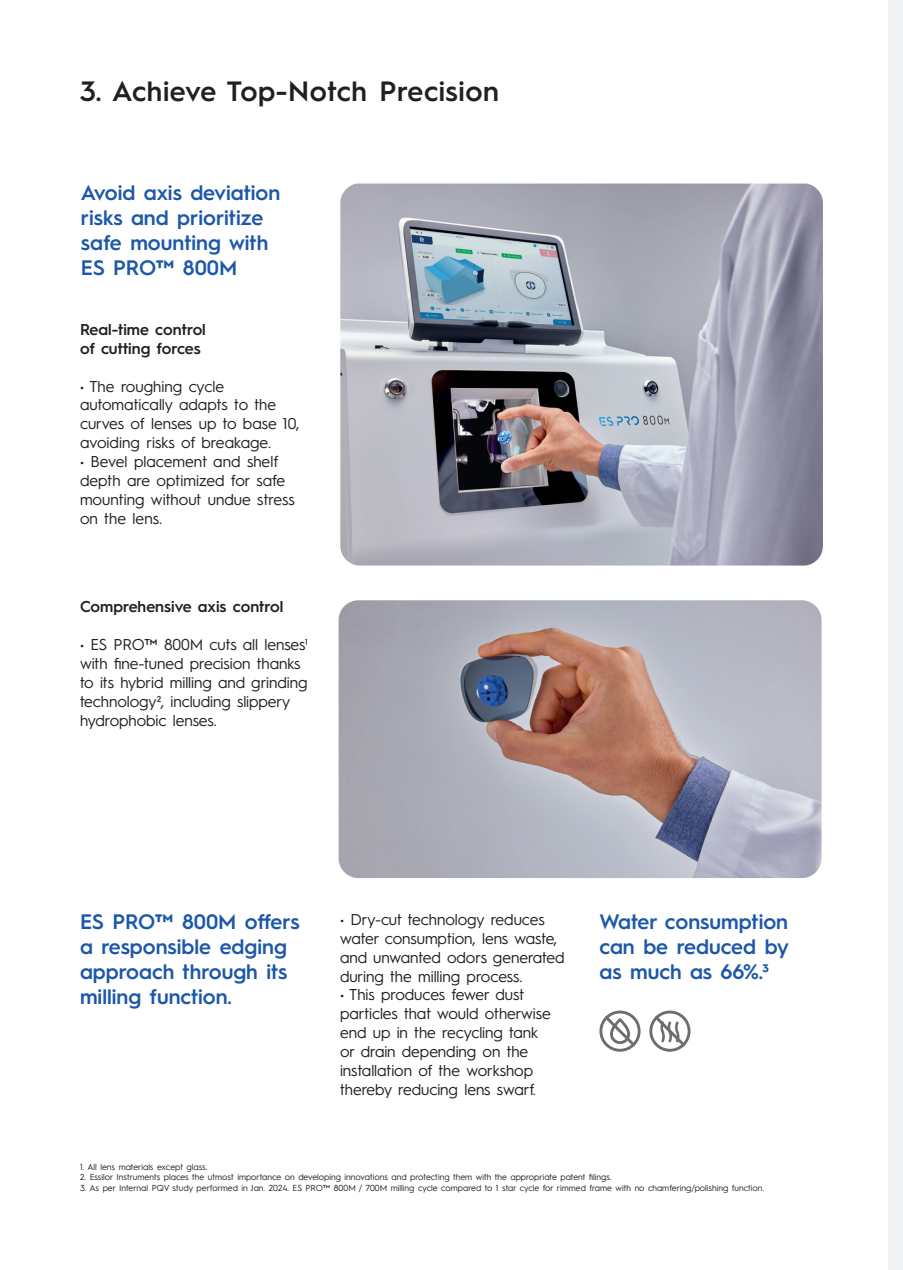
<style>
.page{position:relative;width:903px;height:1270px;background:#fff}
.page>*{position:absolute;margin:0;border:0;box-sizing:border-box;transform-origin:0 0}
.t1{font:600 28px "Hurme Geometric Sans 1";letter-spacing:.02em;color:#231f20}
.t2{font:600 21px/25.2px "Hurme Geometric Sans 1";color:#1d57a7}
.t3{font:15.75px/18.9px "Hurme Geometric Sans 1";letter-spacing:-.005em;color:#231f20}
.t4{font:600 15.75px/18.9px "Hurme Geometric Sans 1";color:#231f20}
.t5{font:8.75px "Hurme Geometric Sans 1";color:#231f20}
</style>
<div class="page">
<div style="left:888px;top:0;width:15px;height:1270px;background:#f2f3f4"></div>
<img style="left:340px;top:184px;width:483px;height:382px">
<img style="left:339px;top:600px;width:482px;height:278px">
<svg style="left:599px;top:1011px;width:41px;height:41px"></svg>
<svg style="left:649px;top:1011px;width:41px;height:41px"></svg>
<h1 class="t1" style="left:80px;top:71px;width:420px">3. Achieve Top-Notch Precision</h1>
<h2 class="t2" style="left:81px;top:178px;width:201px">Avoid axis deviation risks and prioritize safe mounting with<br>ES PRO™ 800M</h2>
<p class="t4" style="left:80px;top:319px;width:127px">Real-time control of cutting forces</p>
<p class="t3" style="left:80px;top:375px;width:221px">• The roughing cycle automatically adapts to the curves of lenses up to base 10, avoiding risks of breakage.</p>
<p class="t3" style="left:80px;top:451px;width:216px">• Bevel placement and shelf depth are optimized for safe mounting without undue stress on the lens.</p>
<p class="t4" style="left:80px;top:596px;width:205px">Comprehensive axis control</p>
<p class="t3" style="left:80px;top:634px;width:230px">• ES PRO™ 800M cuts all lenses¹ with fine-tuned precision thanks to its hybrid milling and grinding technology², including slippery hydrophobic lenses.</p>
<h2 class="t2" style="left:80px;top:907px;width:221px">ES PRO™ 800M offers a responsible edging approach through its milling function.</h2>
<h2 class="t2" style="left:599px;top:907px;width:191px;text-align:justify">Water consumption can be reduced by as much as 66%.³</h2>
<p class="t3" style="left:340px;top:909px;width:226px">• Dry-cut technology reduces water consumption, lens waste, and unwanted odors generated during the milling process.</p>
<p class="t3" style="left:340px;top:984px;width:212px">• This produces fewer dust particles that would otherwise end up in the recycling tank or drain depending on the installation of the workshop thereby reducing lens swarf.</p>
<p class="t5" style="left:80px;top:1160px;width:129px">1. All lens materials except glass.</p>
<p class="t5" style="left:80px;top:1171px;width:533px">2. Essilor Instruments places the utmost importance on developing innovations and protecting them with the appropriate patent filings.</p>
<p class="t5" style="left:80px;top:1181px;width:685px">3. As per Internal PQV study performed in Jan. 2024. ES PRO™ 800M / 700M milling cycle compared to 1 star cycle for rimmed frame with no chamfering/polishing function.</p>
</div>
